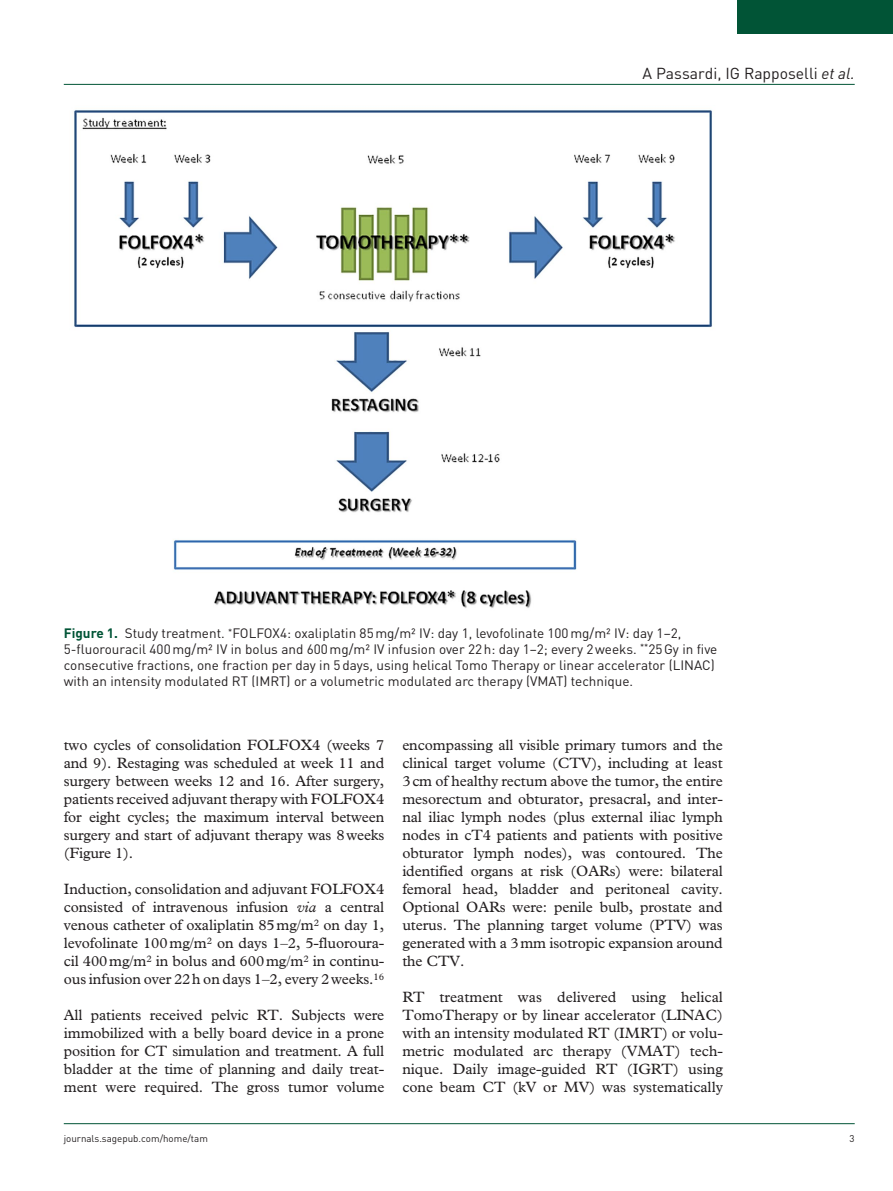
<style>
.page{position:relative;width:893px;height:1191px;background:#fff}
.page>*{position:absolute;margin:0;border:0;box-sizing:border-box;transform-origin:0 0}
.t1{font:15.75px "DIN";color:#231f20}
.t2{font:15px/18px "Plantin Std";letter-spacing:-.005em;color:#231f20;text-align:justify}
.t3{font:13.5px/15.8px "DIN";color:#231f20}
.t4{font:9.75px "DIN";color:#231f20}
.s1{font-style:italic}
.s2{font-weight:700;color:#015436}
</style>
<div class="page">
<hr style="left:64px;top:84px;width:791px;height:1px;background:#015436">
<hr style="left:64px;top:1123px;width:791px;height:1px;background:#015436">
<div style="left:738px;top:0;width:155px;height:34px;background:#015436"></div>
<img style="left:74px;top:110px;width:640px;height:498px">
<p class="t1" style="left:642px;top:63px;width:214px">A Passardi, IG Rapposelli <span class="s1">et al.</span></p>
<p class="t3" style="left:64px;top:625px;width:655px"><span class="s2">Figure 1.</span> Study treatment. <sup>*</sup>FOLFOX4: oxaliplatin 85mg/m² IV: day 1, levofolinate 100mg/m² IV: day 1–2, 5-fluorouracil 400mg/m² IV in bolus and 600mg/m² IV infusion over 22h: day 1–2; every 2weeks. <sup>**</sup>25Gy in five consecutive fractions, one fraction per day in 5days, using helical Tomo Therapy or linear accelerator (LINAC) with an intensity modulated RT (IMRT) or a volumetric modulated arc therapy (VMAT) technique.</p>
<p class="t2" style="left:64px;top:736px;width:322px">two cycles of consolidation FOLFOX4 (weeks 7 and 9). Restaging was scheduled at week 11 and surgery between weeks 12 and 16. After surgery, patients received adjuvant therapy with FOLFOX4 for eight cycles; the maximum interval between surgery and start of adjuvant therapy was 8weeks (Figure 1).</p>
<p class="t2" style="left:64px;top:880px;width:322px">Induction, consolidation and adjuvant FOLFOX4 consisted of intravenous infusion <span class="s1">via</span> a central venous catheter of oxaliplatin 85mg/m<sup>2</sup> on day 1, levofolinate 100mg/m<sup>2</sup> on days 1–2, 5-fluoroura&shy;cil 400mg/m<sup>2</sup> in bolus and 600mg/m<sup>2</sup> in continu&shy;ous infusion over 22h on days 1–2, every 2weeks.<sup>16</sup></p>
<p class="t2" style="left:64px;top:1006px;width:322px">All patients received pelvic RT. Subjects were immobilized with a belly board device in a prone position for CT simulation and treatment. A full bladder at the time of planning and daily treat&shy;ment were required. The gross tumor volume</p>
<p class="t2" style="left:402px;top:736px;width:322px">encompassing all visible primary tumors and the clinical target volume (CTV), including at least 3cm of healthy rectum above the tumor, the entire mesorectum and obturator, presacral, and inter&shy;nal iliac lymph nodes (plus external iliac lymph nodes in cT4 patients and patients with positive obturator lymph nodes), was contoured. The identified organs at risk (OARs) were: bilateral femoral head, bladder and peritoneal cavity.<br>Optional OARs were: penile bulb, prostate and uterus. The planning target volume (PTV) was generated with a 3mm isotropic expansion around the CTV.</p>
<p class="t2" style="left:402px;top:988px;width:322px">RT treatment was delivered using helical TomoTherapy or by linear accelerator (LINAC) with an intensity modulated RT (IMRT) or volu&shy;metric modulated arc therapy (VMAT) tech&shy;nique. Daily image-guided RT (IGRT) using cone beam CT (kV or MV) was systematically</p>
<p class="t4" style="left:64px;top:1132px;width:146px">journals.sagepub.com/home/tam</p>
<p class="t4" style="left:850px;top:1132px;width:7px">3</p>
</div>
